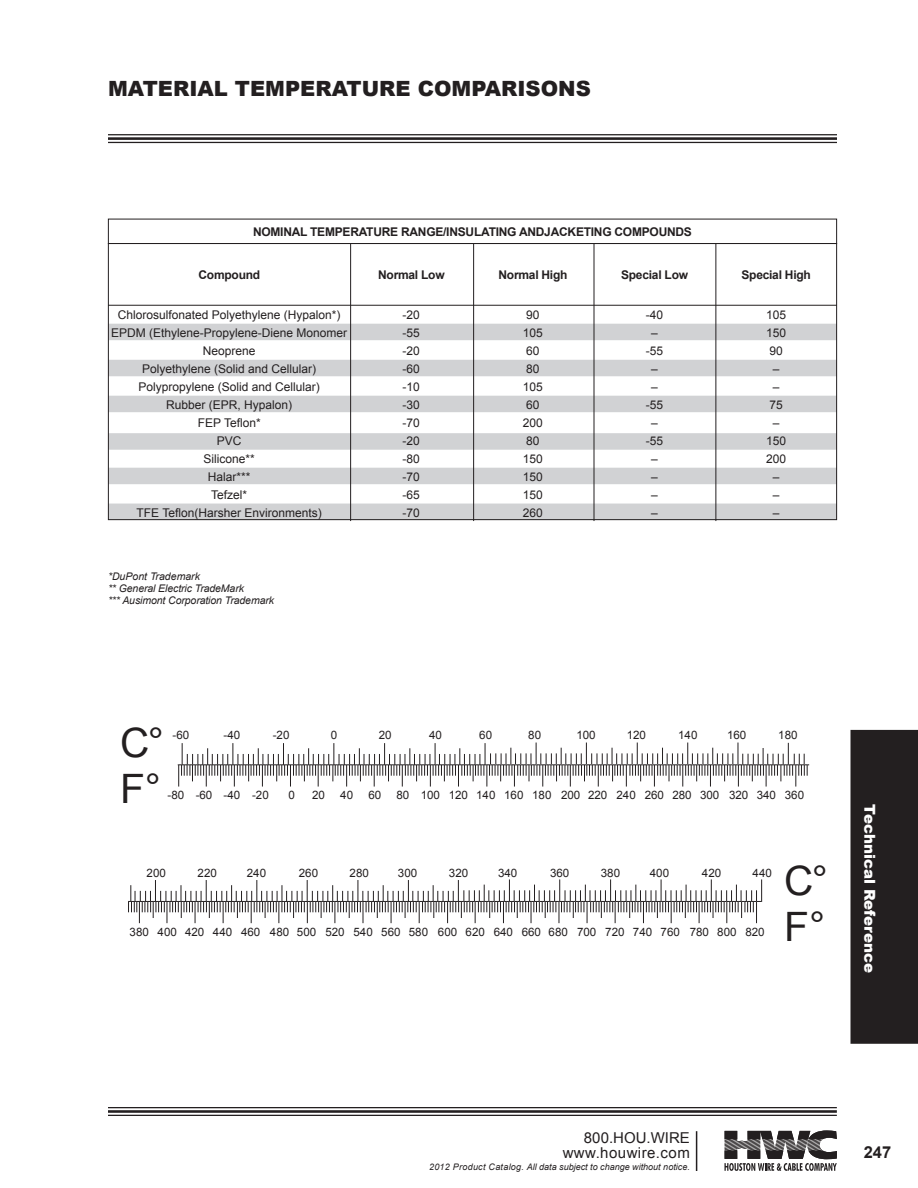
<style>
.page{position:relative;width:918px;height:1188px;background:#fff}
.page>*{position:absolute;margin:0;border:0;box-sizing:border-box;transform-origin:0 0}
.t1{font:40.5px/46px "Arial";color:#231f20}
.t2{font:900 21px "Arial";color:#231f20}
.t3{font:700 16.5px "Arial";color:#231f20}
.t4{font:15px/15px "Arial";letter-spacing:.03em;color:#231f20;text-align:right}
.t5{font:900 15px "Arial";color:#fff}
.t6{font:12px/18px "Arial";color:#231f20;text-align:center}
.t7{font:700 12px "Arial";letter-spacing:-.02em;color:#231f20}
.t8{font:11.55px "Arial";color:#231f20}
.t9{font:italic 10.5px "Arial";letter-spacing:-.01em;color:#231f20}
.t10{font:italic 9px "Arial";color:#231f20}
</style>
<div class="page">
<hr style="left:108px;top:134px;width:729px;height:1px;background:#231f20">
<hr style="left:108px;top:137px;width:729px;height:3px;background:#231f20">
<hr style="left:108px;top:142px;width:729px;height:1px;background:#231f20">
<div style="left:850px;top:730px;width:68px;height:314px;background:#231f20"></div>
<hr style="left:108px;top:1107px;width:729px;height:1px;background:#231f20">
<hr style="left:108px;top:1110px;width:729px;height:3px;background:#231f20">
<hr style="left:108px;top:1115px;width:729px;height:1px;background:#231f20">
<svg style="left:724px;top:1130px;width:113px;height:41px"></svg>
<hr style="left:696px;top:1131px;width:1px;height:40px;background:#231f20">
<div style="left:108px;top:324px;width:729px;height:16px;background:#d1d2d4"></div>
<div style="left:108px;top:360px;width:729px;height:16px;background:#d1d2d4"></div>
<div style="left:108px;top:396px;width:729px;height:16px;background:#d1d2d4"></div>
<div style="left:108px;top:433px;width:729px;height:17px;background:#d1d2d4"></div>
<div style="left:108px;top:468px;width:729px;height:16px;background:#d1d2d4"></div>
<div style="left:108px;top:504px;width:729px;height:16px;background:#d1d2d4"></div>
<hr style="left:108px;top:305px;width:729px;height:1px;background:#231f20">
<hr style="left:350px;top:243px;width:1px;height:278px;background:#231f20">
<hr style="left:473px;top:243px;width:1px;height:278px;background:#231f20">
<hr style="left:594px;top:243px;width:1px;height:278px;background:#231f20">
<hr style="left:716px;top:243px;width:1px;height:278px;background:#231f20">
<div style="left:108px;top:219px;width:729px;height:25px;border:1px solid #231f20"></div>
<hr style="left:178px;top:764px;width:631px;height:1px;background:#231f20">
<svg style="left:178px;top:743px;width:630px;height:44px"></svg>
<svg style="left:128px;top:879px;width:634px;height:44px"></svg>
<p class="t2" style="left:108px;top:73px;width:484px">MATERIAL TEMPERATURE COMPARISONS</p>
<p class="t7" style="left:253px;top:224px;width:440px">NOMINAL TEMPERATURE RANGE/INSULATING ANDJACKETING COMPOUNDS</p>
<p class="t7" style="left:199px;top:266px;width:63px">Compound</p>
<p class="t7" style="left:378px;top:266px;width:68px">Normal Low</p>
<p class="t7" style="left:499px;top:266px;width:70px">Normal High</p>
<p class="t7" style="left:621px;top:266px;width:68px">Special Low</p>
<p class="t7" style="left:742px;top:266px;width:71px">Special High</p>
<p class="t6" style="left:403px;top:306px;width:19px">-20</p>
<p class="t6" style="left:403px;top:324px;width:19px">-55</p>
<p class="t6" style="left:403px;top:342px;width:19px">-20</p>
<p class="t6" style="left:403px;top:360px;width:19px">-60</p>
<p class="t6" style="left:403px;top:378px;width:19px">-10</p>
<p class="t6" style="left:403px;top:396px;width:19px">-30</p>
<p class="t6" style="left:403px;top:414px;width:19px">-70</p>
<p class="t6" style="left:403px;top:432px;width:19px">-20</p>
<p class="t6" style="left:403px;top:450px;width:19px">-80</p>
<p class="t6" style="left:403px;top:468px;width:19px">-70</p>
<p class="t6" style="left:403px;top:486px;width:19px">-65</p>
<p class="t6" style="left:403px;top:504px;width:19px">-70</p>
<p class="t6" style="left:118px;top:306px;width:224px">Chlorosulfonated Polyethylene (Hypalon*)</p>
<p class="t6" style="left:111px;top:324px;width:238px">EPDM (Ethylene-Propylene-Diene Monomer</p>
<p class="t6" style="left:203px;top:342px;width:54px">Neoprene</p>
<p class="t6" style="left:142px;top:360px;width:176px">Polyethylene (Solid and Cellular)</p>
<p class="t6" style="left:139px;top:378px;width:183px">Polypropylene (Solid and Cellular)</p>
<p class="t6" style="left:166px;top:396px;width:128px">Rubber (EPR, Hypalon)</p>
<p class="t6" style="left:198px;top:414px;width:64px">FEP Teflon*</p>
<p class="t6" style="left:204px;top:432px;width:53px">PVC<br>Silicone**</p>
<p class="t6" style="left:208px;top:468px;width:44px">Halar***</p>
<p class="t6" style="left:211px;top:486px;width:38px">Tefzel*</p>
<p class="t6" style="left:137px;top:504px;width:187px">TFE Teflon(Harsher Environments)</p>
<p class="t6" style="left:526px;top:306px;width:15px">90</p>
<p class="t6" style="left:523px;top:324px;width:22px">105</p>
<p class="t6" style="left:526px;top:342px;width:15px">60</p>
<p class="t6" style="left:526px;top:360px;width:15px">80</p>
<p class="t6" style="left:523px;top:378px;width:22px">105</p>
<p class="t6" style="left:526px;top:396px;width:15px">60</p>
<p class="t6" style="left:523px;top:414px;width:22px">200</p>
<p class="t6" style="left:526px;top:432px;width:15px">80</p>
<p class="t6" style="left:523px;top:450px;width:22px">150</p>
<p class="t6" style="left:523px;top:468px;width:22px">150</p>
<p class="t6" style="left:523px;top:486px;width:22px">150</p>
<p class="t6" style="left:523px;top:504px;width:22px">260</p>
<p class="t6" style="left:646px;top:306px;width:19px">-40</p>
<p class="t6" style="left:651px;top:324px;width:8px">–</p>
<p class="t6" style="left:646px;top:342px;width:19px">-55</p>
<p class="t6" style="left:651px;top:360px;width:8px">–</p>
<p class="t6" style="left:651px;top:378px;width:8px">–</p>
<p class="t6" style="left:646px;top:396px;width:19px">-55</p>
<p class="t6" style="left:651px;top:414px;width:8px">–</p>
<p class="t6" style="left:646px;top:432px;width:19px">-55</p>
<p class="t6" style="left:651px;top:450px;width:8px">–</p>
<p class="t6" style="left:651px;top:468px;width:8px">–</p>
<p class="t6" style="left:651px;top:486px;width:8px">–</p>
<p class="t6" style="left:651px;top:504px;width:8px">–</p>
<p class="t6" style="left:766px;top:306px;width:22px">105</p>
<p class="t6" style="left:766px;top:324px;width:22px">150</p>
<p class="t6" style="left:769px;top:342px;width:15px">90</p>
<p class="t6" style="left:773px;top:360px;width:8px">–</p>
<p class="t6" style="left:773px;top:378px;width:8px">–</p>
<p class="t6" style="left:769px;top:396px;width:15px">75</p>
<p class="t6" style="left:773px;top:414px;width:8px">–</p>
<p class="t6" style="left:766px;top:432px;width:22px">150</p>
<p class="t6" style="left:766px;top:450px;width:22px">200</p>
<p class="t6" style="left:773px;top:468px;width:8px">–</p>
<p class="t6" style="left:773px;top:486px;width:8px">–</p>
<p class="t6" style="left:773px;top:504px;width:8px">–</p>
<p class="t9" style="left:108px;top:570px;width:94px">*DuPont Trademark</p>
<p class="t9" style="left:108px;top:582px;width:138px">** General Electric TradeMark</p>
<p class="t9" style="left:108px;top:594px;width:168px">*** Ausimont Corporation Trademark</p>
<p class="t1" style="left:120px;top:720px;width:45px">C°<br>F°</p>
<p class="t8" style="left:173px;top:728px;width:18px">-60</p>
<p class="t8" style="left:224px;top:728px;width:18px">-40</p>
<p class="t8" style="left:273px;top:728px;width:18px">-20</p>
<p class="t8" style="left:331px;top:728px;width:8px">0</p>
<p class="t8" style="left:379px;top:728px;width:14px">20</p>
<p class="t8" style="left:429px;top:728px;width:14px">40</p>
<p class="t8" style="left:479px;top:728px;width:14px">60</p>
<p class="t8" style="left:528px;top:728px;width:14px">80</p>
<p class="t8" style="left:576px;top:728px;width:21px">100</p>
<p class="t8" style="left:627px;top:728px;width:21px">120</p>
<p class="t8" style="left:678px;top:728px;width:21px">140</p>
<p class="t8" style="left:727px;top:728px;width:21px">160</p>
<p class="t8" style="left:778px;top:728px;width:21px">180</p>
<p class="t8" style="left:168px;top:787px;width:103px">-80 -60 -40 -20</p>
<p class="t8" style="left:289px;top:787px;width:8px">0</p>
<p class="t8" style="left:312px;top:787px;width:14px">20</p>
<p class="t8" style="left:340px;top:787px;width:14px">40</p>
<p class="t8" style="left:368px;top:787px;width:14px">60</p>
<p class="t8" style="left:396px;top:787px;width:409px">80 100 120 140 160 180 200 220 240 260 280 300 320 340 360</p>
<p class="t8" style="left:147px;top:865px;width:21px">200</p>
<p class="t8" style="left:198px;top:865px;width:21px">220</p>
<p class="t8" style="left:247px;top:865px;width:21px">240</p>
<p class="t8" style="left:299px;top:865px;width:21px">260</p>
<p class="t8" style="left:350px;top:865px;width:21px">280</p>
<p class="t8" style="left:398px;top:865px;width:21px">300</p>
<p class="t8" style="left:449px;top:865px;width:21px">320</p>
<p class="t8" style="left:498px;top:865px;width:21px">340</p>
<p class="t8" style="left:550px;top:865px;width:21px">360</p>
<p class="t8" style="left:601px;top:865px;width:21px">380</p>
<p class="t8" style="left:650px;top:865px;width:21px">400</p>
<p class="t8" style="left:702px;top:865px;width:21px">420</p>
<p class="t8" style="left:753px;top:865px;width:21px">440</p>
<p class="t8" style="left:130px;top:924px;width:637px">380 400 420 440 460 480 500 520 540 560 580 600 620 640 660 680 700 720 740 760 780 800 820</p>
<p class="t1" style="left:784px;top:858px;width:45px">C°<br>F°</p>
<p class="t5" style="left:881px;top:804px;width:170px;rotate:90deg">Technical Reference</p>
<p class="t4" style="left:563px;top:1130px;width:129px">800.HOU.WIRE www.houwire.com</p>
<p class="t10" style="left:429px;top:1161px;width:262px">2012 Product Catalog. All data subject to change without notice.</p>
<p class="t3" style="left:864px;top:1141px;width:29px">247</p>
</div>
